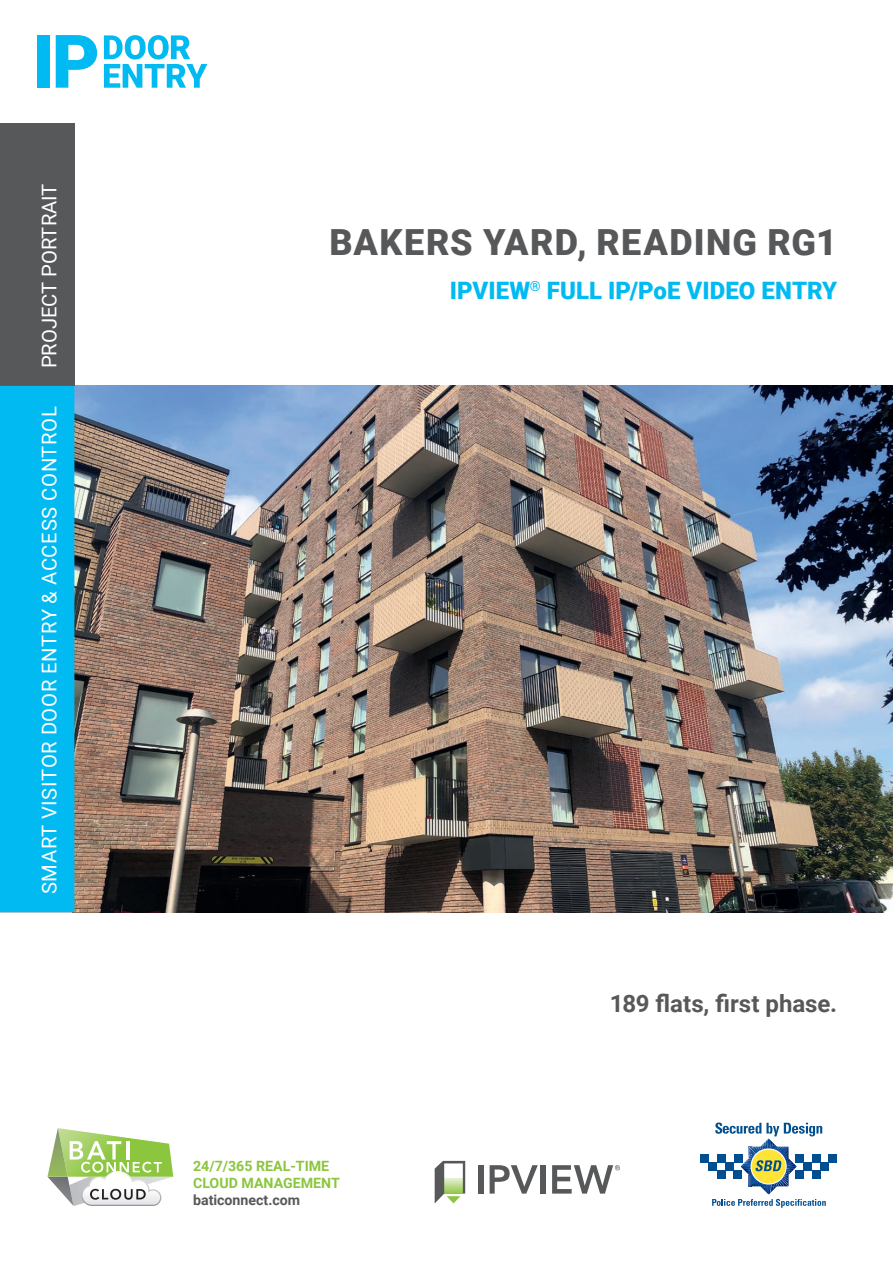
<style>
.page{position:relative;width:893px;height:1263px;background:#fff}
.page>*{position:absolute;margin:0;border:0;box-sizing:border-box;transform-origin:0 0}
.t1{font:900 36px "Roboto";letter-spacing:.035em;color:#57585a}
.t2{font:900 24px "Roboto";color:#00baf1}
.t3{font:700 24px "Roboto";color:#57585a}
.t4{font:20.25px "Roboto";letter-spacing:.035em;color:#fff}
.t5{font:20.25px "Roboto";color:#fff}
.t6{font:700 14.25px/17.1px "Roboto";color:#8bc63e}
.t7{font:700 14.25px "Roboto";color:#57585a}
</style>
<div class="page">
<div style="left:478px;top:1165px;width:5px;height:28px;background:#57585a"></div>
<svg style="left:490px;top:1165px;width:48px;height:28px"></svg>
<div style="left:541px;top:1165px;width:5px;height:28px;background:#57585a"></div>
<svg style="left:552px;top:1165px;width:68px;height:28px"></svg>
<svg style="left:435px;top:1161px;width:30px;height:42px"></svg>
<div style="left:700px;top:1154px;width:9px;height:8px;background:#014f90"></div>
<div style="left:709px;top:1162px;width:8px;height:9px;background:#014f90"></div>
<div style="left:829px;top:1154px;width:8px;height:8px;background:#014f90"></div>
<div style="left:820px;top:1162px;width:9px;height:9px;background:#014f90"></div>
<svg style="left:712px;top:1122px;width:114px;height:86px"></svg>
<svg style="left:47px;top:1128px;width:126px;height:78px"></svg>
<img style="left:74px;top:386px;width:819px;height:526px">
<div style="left:0;top:123px;width:74px;height:263px;background:#57585a"></div>
<div style="left:0;top:386px;width:74px;height:526px;background:#00baf1"></div>
<div style="left:37px;top:35px;width:13px;height:53px;background:#00baf1"></div>
<svg style="left:56px;top:35px;width:41px;height:53px"></svg>
<svg style="left:104px;top:35px;width:103px;height:53px"></svg>
<p class="t5" style="left:35px;top:368px;width:186px;rotate:-90deg">PROJECT PORTRAIT</p>
<p class="t4" style="left:35px;top:894px;width:490px;rotate:-90deg">SMART VISITOR DOOR ENTRY &amp; ACCESS CONTROL</p>
<h1 class="t1" style="left:330px;top:217px;width:509px">BAKERS YARD, READING RG1</h1>
<p class="t2" style="left:450px;top:273px;width:389px">IPVIEW<sup>®</sup> FULL IP/PoE VIDEO ENTRY</p>
<p class="t6" style="left:193px;top:1157px;width:148px">24/7/365 REAL-TIME<br>CLOUD MANAGEMENT</p>
<p class="t7" style="left:193px;top:1190px;width:109px">baticonnect.com</p>
<p class="t3" style="left:610px;top:986px;width:229px">189 flats, first phase.</p>
</div>
